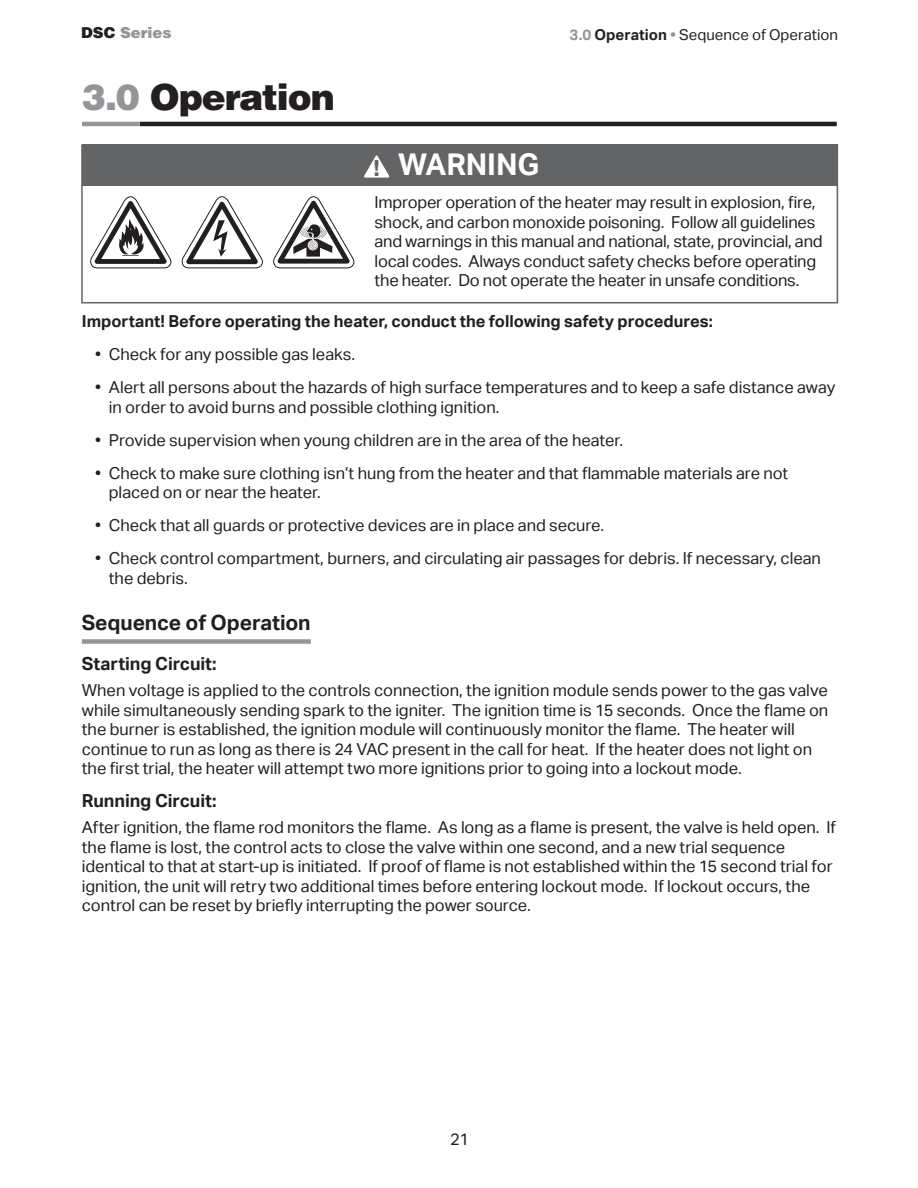
<style>
.page{position:relative;width:918px;height:1188px;background:#fff}
.page>*{position:absolute;margin:0;border:0;box-sizing:border-box;transform-origin:0 0}
.t1{font:900 36px "Helvetica";letter-spacing:-.035em;color:#231f20}
.t2{font:700 30px "Aktiv Grotesk";letter-spacing:-.005em;color:#fff}
.t3{font:700 21px "Aktiv Grotesk";letter-spacing:-.005em;color:#231f20}
.t4{font:700 18px "Aktiv Grotesk";letter-spacing:-.005em;color:#231f20}
.t5{font:16.5px/19.5px "Aktiv Grotesk";letter-spacing:-.005em;color:#231f20}
.t6{font:700 16.5px "Aktiv Grotesk";color:#231f20}
.t7{font:15px "Aktiv Grotesk";color:#231f20}
.t8{font:900 15px "Helvetica";color:#939598}
.s1{color:#231f20}
.s2{color:#939598}
.s3{font-weight:700;color:#939598}
.s4{font-weight:700}
.s5{font-family:"Helvetica";font-weight:900;font-stretch:condensed;font-size:21.15px;color:#636466}
</style>
<div class="page">
<hr style="left:140px;top:122px;width:697px;height:4px;background:#231f20">
<hr style="left:82px;top:122px;width:58px;height:4px;background:#939598">
<div style="left:82px;top:639px;width:229px;height:5px;background:#939598"></div>
<div style="left:82px;top:144px;width:756px;height:42px;background:#636466"></div>
<svg style="left:364px;top:155px;width:25px;height:23px"></svg>
<svg style="left:90px;top:196px;width:81px;height:72px"></svg>
<svg style="left:273px;top:196px;width:81px;height:72px"></svg>
<svg style="left:182px;top:196px;width:81px;height:72px"></svg>
<div style="left:81px;top:145px;width:757px;height:158px;border:2px solid #636466"></div>
<p class="t8" style="left:81px;top:22px;width:92px"><span class="s1">DSC</span> Series</p>
<h1 class="t1" style="left:82px;top:74px;width:254px"><span class="s2">3.0</span> Operation</h1>
<p class="t7" style="left:570px;top:26px;width:270px"><span class="s3">3.0</span> <span class="s4">Operation</span> <span class="s3">•</span> Sequence of Operation</p>
<h2 class="t2" style="left:373px;top:147px;width:167px"><span class="s5">!</span> WARNING</h2>
<p class="t5" style="left:375px;top:193px;width:450px">Improper operation of the heater may result in explosion, fire, shock, and carbon monoxide poisoning. Follow all guidelines and warnings in this manual and national, state, provincial, and local codes. Always conduct safety checks before operating the heater. Do not operate the heater in unsafe conditions.</p>
<p class="t6" style="left:82px;top:312px;width:633px">Important! Before operating the heater, conduct the following safety procedures:</p>
<p class="t5" style="left:95px;top:345px;width:261px">• Check for any possible gas leaks.</p>
<p class="t5" style="left:109px;top:378px;width:728px;text-indent:-13px">• Alert all persons about the hazards of high surface temperatures and to keep a safe distance away in order to avoid burns and possible clothing ignition.</p>
<p class="t5" style="left:95px;top:430px;width:529px">• Provide supervision when young children are in the area of the heater.</p>
<p class="t5" style="left:109px;top:463px;width:681px;text-indent:-13px">• Check to make sure clothing isn’t hung from the heater and that flammable materials are not placed on or near the heater.</p>
<p class="t5" style="left:95px;top:516px;width:511px">• Check that all guards or protective devices are in place and secure.</p>
<p class="t5" style="left:109px;top:549px;width:714px;text-indent:-13px">• Check control compartment, burners, and circulating air passages for debris. If necessary, clean the debris.</p>
<p class="t3" style="left:82px;top:611px;width:230px">Sequence of Operation</p>
<p class="t4" style="left:82px;top:653px;width:136px">Starting Circuit:</p>
<p class="t5" style="left:82px;top:681px;width:748px">When voltage is applied to the controls connection, the ignition module sends power to the gas valve while simultaneously sending spark to the igniter. The ignition time is 15 seconds. Once the flame on the burner is established, the ignition module will continuously monitor the flame. The heater will continue to run as long as there is 24 VAC present in the call for heat. If the heater does not light on the first trial, the heater will attempt two more ignitions prior to going into a lockout mode.</p>
<p class="t4" style="left:82px;top:790px;width:136px">Running Circuit:</p>
<p class="t5" style="left:82px;top:818px;width:756px">After ignition, the flame rod monitors the flame. As long as a flame is present, the valve is held open. If the flame is lost, the control acts to close the valve within one second, and a new trial sequence identical to that at start-up is initiated. If proof of flame is not established within the 15 second trial for ignition, the unit will retry two additional times before entering lockout mode. If lockout occurs, the control can be reset by briefly interrupting the power source.</p>
<p class="t5" style="left:450px;top:1130px;width:20px">21</p>
</div>
